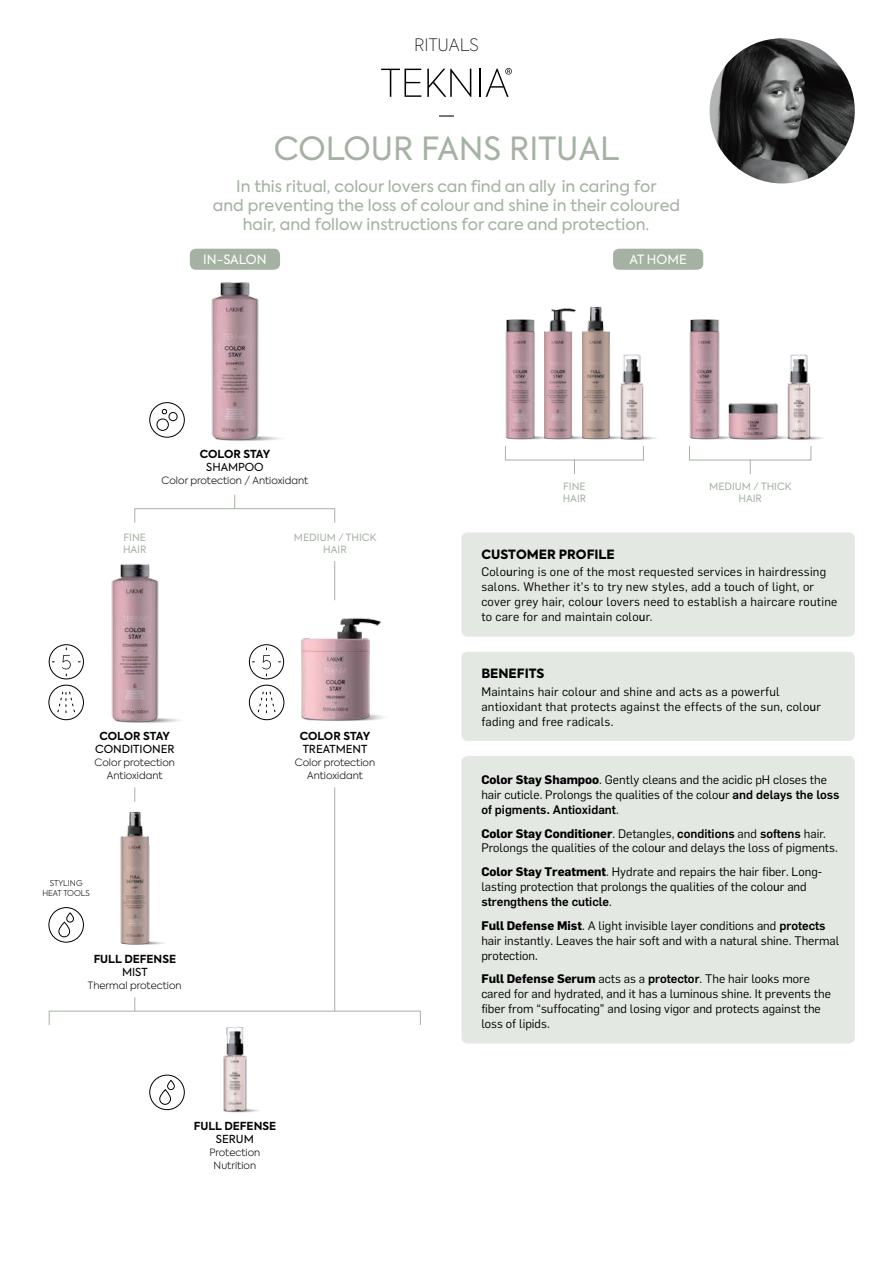
<style>
.page{position:relative;width:893px;height:1263px;background:#fff}
.page>*{position:absolute;margin:0;border:0;box-sizing:border-box;transform-origin:0 0}
.t1{font:31.8px "Axiforma";color:#a5b2a3}
.t2{font:100 16.95px "Axiforma";color:#000}
.t3{font:15.9px/19px "Axiforma";color:#a5b2a3;text-align:center}
.t4{font:800 12.75px "Axiforma";color:#000}
.t5{font:12.75px "Axiforma";color:#fff}
.t6{font:12.15px/14.9px "Flama";color:#000}
.t7{font:12.15px/14.9px "Flama";letter-spacing:.02em;color:#000}
.t8{font:700 11.1px/13px "Axiforma";color:#000;text-align:center}
.t9{font:11.1px/13px "Axiforma";color:#000;text-align:center}
.t10{font:300 10.05px/13px "Axiforma";color:#000;text-align:center}
.t11{font:10.05px/12px "Axiforma";color:#a5b2a3}
.t12{font:300 7.95px/9.6px "Axiforma";color:#000;text-align:center}
.s1{font-weight:400}
.s2{font-weight:700}
.s3{font-style:inherit}
.s4{font-weight:500}
</style>
<div class="page">
<div style="left:461px;top:756px;width:394px;height:287px;background:#e4e8e3;border-radius:6px"></div>
<div style="left:461px;top:532px;width:394px;height:105px;background:#e4e8e3;border-radius:6px"></div>
<div style="left:461px;top:652px;width:394px;height:89px;background:#e4e8e3;border-radius:6px"></div>
<img style="left:166px;top:262px;width:115px;height:179px">
<img style="left:66px;top:563px;width:115px;height:160px">
<img style="left:120px;top:811px;width:45px;height:134px">
<img style="left:278px;top:575px;width:106px;height:146px">
<svg style="left:48px;top:907px;width:36px;height:36px"></svg>
<div style="left:49px;top:644px;width:35px;height:35px;border:1px solid #000;border-radius:50%"></div>
<svg style="left:62px;top:648px;width:9px;height:28px"></svg>
<div style="left:249px;top:644px;width:35px;height:35px;border:1px solid #000;border-radius:50%"></div>
<svg style="left:262px;top:648px;width:9px;height:28px"></svg>
<div style="left:49px;top:685px;width:35px;height:35px;border:1px solid #000;border-radius:50%"></div>
<svg style="left:57px;top:691px;width:18px;height:22px"></svg>
<div style="left:249px;top:685px;width:35px;height:35px;border:1px solid #000;border-radius:50%"></div>
<svg style="left:258px;top:691px;width:18px;height:22px"></svg>
<div style="left:150px;top:402px;width:35px;height:35px;border:1px solid #000;border-radius:50%"></div>
<svg style="left:156px;top:409px;width:22px;height:22px"></svg>
<hr style="left:135px;top:508px;width:200px;height:1px;background:#a5b2a3">
<svg style="left:134px;top:508px;width:1px;height:15px"></svg>
<svg style="left:334px;top:508px;width:1px;height:15px"></svg>
<hr style="left:334px;top:561px;width:1px;height:39px;background:#a5b2a3">
<svg style="left:234px;top:495px;width:1px;height:13px"></svg>
<svg style="left:134px;top:787px;width:1px;height:15px"></svg>
<hr style="left:49px;top:1011px;width:372px;height:1px;background:#a5b2a3">
<svg style="left:49px;top:1012px;width:1px;height:13px"></svg>
<svg style="left:420px;top:1012px;width:1px;height:13px"></svg>
<svg style="left:134px;top:997px;width:1px;height:14px"></svg>
<hr style="left:334px;top:787px;width:1px;height:224px;background:#a5b2a3">
<svg style="left:381px;top:69px;width:40px;height:28px"></svg>
<svg style="left:427px;top:69px;width:44px;height:28px"></svg>
<hr style="left:479px;top:69px;width:2px;height:28px;background:#000">
<svg style="left:486px;top:68px;width:26px;height:29px"></svg>
<svg style="left:439px;top:115px;width:15px;height:2px"></svg>
<img style="left:223px;top:1027px;width:36px;height:86px">
<svg style="left:149px;top:1074px;width:36px;height:36px"></svg>
<div style="left:613px;top:249px;width:90px;height:21px;background:#a5b2a3;border-radius:6px"></div>
<div style="left:190px;top:249px;width:90px;height:21px;background:#a5b2a3;border-radius:6px"></div>
<img style="left:505px;top:319px;width:39px;height:121px">
<img style="left:544px;top:308px;width:38px;height:132px">
<hr style="left:505px;top:460px;width:139px;height:1px;background:#a5b2a3">
<svg style="left:643px;top:446px;width:1px;height:14px"></svg>
<svg style="left:505px;top:446px;width:1px;height:14px"></svg>
<svg style="left:574px;top:461px;width:1px;height:13px"></svg>
<img style="left:582px;top:306px;width:38px;height:134px">
<img style="left:620px;top:354px;width:36px;height:86px">
<img style="left:690px;top:319px;width:39px;height:121px">
<hr style="left:689px;top:460px;width:122px;height:1px;background:#a5b2a3">
<svg style="left:810px;top:446px;width:1px;height:14px"></svg>
<svg style="left:689px;top:446px;width:1px;height:14px"></svg>
<svg style="left:750px;top:461px;width:1px;height:13px"></svg>
<img style="left:729px;top:384px;width:59px;height:56px">
<img style="left:788px;top:354px;width:35px;height:86px">
<img style="left:710px;top:38px;width:145px;height:145px;border-radius:73px">
<p class="t2" style="left:414px;top:34px;width:66px">RITUALS</p>
<p class="t1" style="left:274px;top:128px;width:347px">COLOUR FANS RITUAL</p>
<p class="t3" style="left:213px;top:177px;width:469px">In this ritual, colour lovers can find an ally in caring for<br>and preventing the loss of colour and shine in their coloured hair, and follow instructions for care and protection.</p>
<p class="t5" style="left:203px;top:251px;width:65px">IN-SALON</p>
<p class="t5" style="left:629px;top:251px;width:59px">AT HOME</p>
<p class="t8" style="left:200px;top:447px;width:72px">COLOR STAY<br><span class="s1">SHAMPOO</span></p>
<p class="t10" style="left:162px;top:474px;width:148px">Color protection / Antioxidant</p>
<p class="t11" style="left:123px;top:531px;width:25px">FINE<br>HAIR</p>
<p class="t11" style="left:294px;top:531px;width:84px;text-align:center">MEDIUM / THICK<br>HAIR</p>
<p class="t9" style="left:95px;top:729px;width:81px"><span class="s2">COLOR STAY<br></span>CONDITIONER</p>
<p class="t10" style="left:95px;top:756px;width:82px">Color protection<br>Antioxidant</p>
<p class="t12" style="left:42px;top:878px;width:49px">STYLING<br>HEAT TOOLS</p>
<p class="t8" style="left:94px;top:952px;width:84px">FULL DEFENSE<br><span class="s1">MIST</span></p>
<p class="t10" style="left:88px;top:978px;width:95px">Thermal protection</p>
<p class="t8" style="left:300px;top:729px;width:72px;text-align:left">COLOR STAY<br><span class="s1">TREATMENT</span></p>
<p class="t10" style="left:295px;top:756px;width:82px">Color protection<br>Antioxidant</p>
<p class="t8" style="left:194px;top:1120px;width:84px">FULL DEFENSE<br><span class="s1">SERUM</span></p>
<p class="t10" style="left:210px;top:1146px;width:52px">Protection<br>Nutrition</p>
<p class="t11" style="left:563px;top:480px;width:25px">FINE<br>HAIR</p>
<p class="t11" style="left:709px;top:480px;width:84px;text-align:center">MEDIUM / THICK<br>HAIR</p>
<p class="t4" style="left:481px;top:545px;width:135px">CUSTOMER PROFILE</p>
<p class="t7" style="left:481px;top:564px;width:358px">Colo<span class="s3">u</span>ring is one of the most requested services in hairdressing salons. Whether it’s to try new styles, add a touch of light, or cover grey hair, colo<span class="s3">u</span>r lovers need to establish a haircare routine to care for and maintain colo<span class="s3">u</span>r.</p>
<p class="t4" style="left:481px;top:665px;width:65px">BENEFITS</p>
<p class="t7" style="left:481px;top:683px;width:341px">Maintains hair colo<span class="s3">u</span>r and shine and acts as a powerful antioxidant that protects against the effects of the sun, colo<span class="s3">u</span>r fading and free radicals.</p>
<p class="t6" style="left:481px;top:772px;width:360px"><span class="s2">Color Stay Shampoo</span>. Gently cleans and the acidic pH closes the hair cuticle. Prolongs the qualities of the colo<span class="s3">u</span>r <span class="s4">and delays the loss of pigments. Antioxidant</span>.</p>
<p class="t6" style="left:481px;top:825px;width:358px"><span class="s2">Color Stay Conditioner</span>. Detangles, <span class="s4">conditions</span> and <span class="s4">softens</span> hair.<br>Prolongs the qualities of the colo<span class="s3">u</span>r and delays the loss of pigments.</p>
<p class="t6" style="left:481px;top:864px;width:342px"><span class="s2">Color Stay Treatment</span>. Hydrate and repairs the hair fiber. Long&shy;lasting protection that prolongs the qualities of the colo<span class="s3">u</span>r and <span class="s4">strengthens the cuticle</span>.</p>
<p class="t6" style="left:481px;top:917px;width:360px"><span class="s2">Full Defense Mist</span>. A light invisible layer conditions and <span class="s4">protects </span>hair instantly. Leaves the hair soft and with a natural shine. Thermal protection.</p>
<p class="t6" style="left:481px;top:971px;width:351px"><span class="s2">Full Defense Serum</span> acts as a <span class="s4">protector</span>. The hair looks more cared for and hydrated, and it has a luminous shine. It prevents the fiber from “suffocating” and losing vigor and protects against the loss of lipids.</p>
</div>
